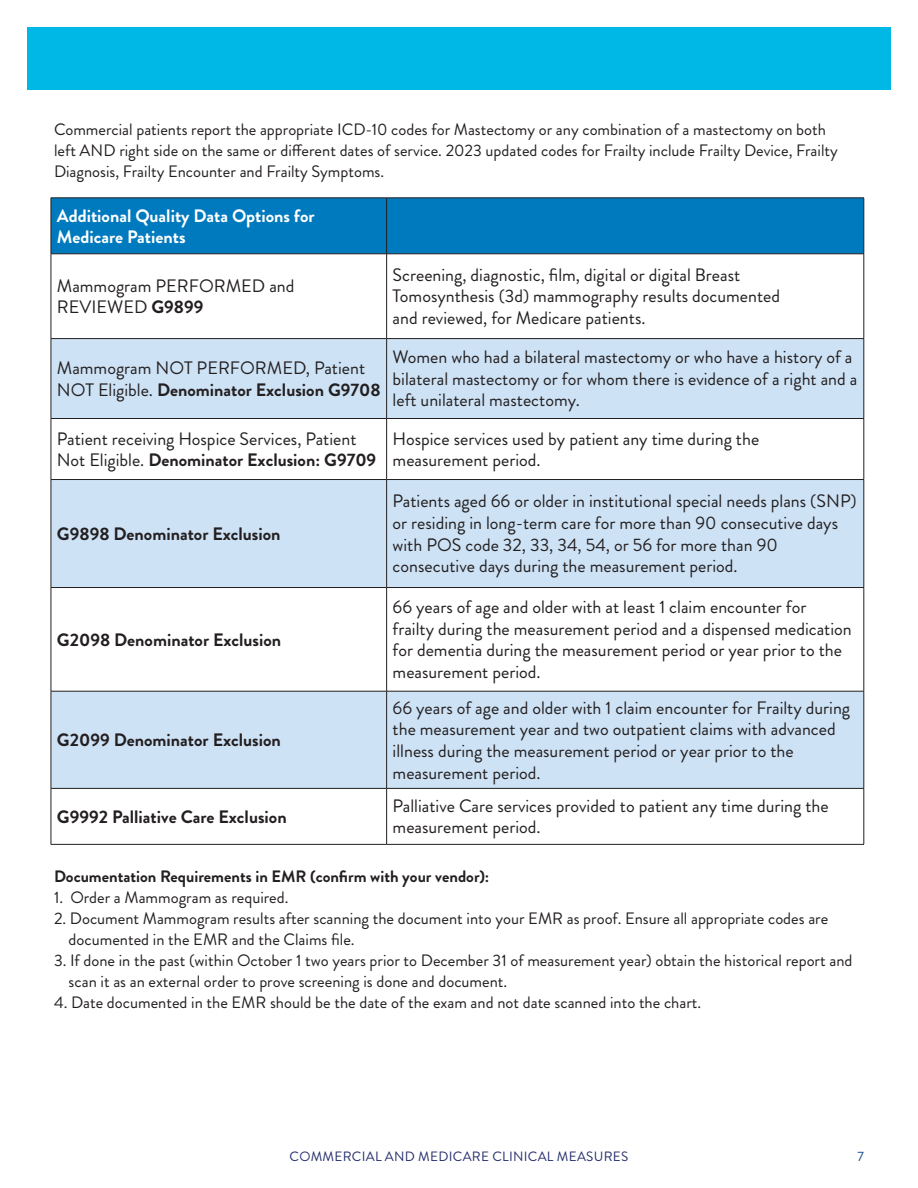
<style>
.page{position:relative;width:918px;height:1188px;background:#fff}
.page>*{position:absolute;margin:0;border:0;box-sizing:border-box;transform-origin:0 0}
.t1{font:18px/21.6px "Brandon Grotesque";color:#231f20}
.t2{font:700 18px "Brandon Grotesque";color:#231f20}
.t3{font:700 18px "Brandon Grotesque";color:#fff}
.t4{font:16.5px/21px "Brandon Grotesque";color:#231f20}
.t5{font:700 16.5px "Brandon Grotesque";color:#231f20}
.t6{font:13.5px "Brandon Grotesque";letter-spacing:.02em;color:#242d6b}
.t7{font:13.5px "Brandon Grotesque";color:#124992}
.s1{font-weight:700}
</style>
<div class="page">
<div style="left:27px;top:27px;width:864px;height:63px;background:#00b8e5"></div>
<div style="left:52px;top:199px;width:812px;height:55px;background:#007abe"></div>
<svg style="left:52px;top:339px;width:812px;height:449px;fill:#cde2f5"></svg>
<hr style="left:51px;top:198px;width:336px;height:1px;background:#231f20">
<hr style="left:51px;top:198px;width:1px;height:56px;background:#231f20">
<hr style="left:387px;top:198px;width:477px;height:1px;background:#231f20">
<hr style="left:386px;top:198px;width:1px;height:56px;background:#231f20">
<hr style="left:864px;top:198px;width:1px;height:56px;background:#231f20">
<hr style="left:51px;top:254px;width:336px;height:1px;background:#231f20">
<hr style="left:51px;top:254px;width:1px;height:84px;background:#231f20">
<hr style="left:387px;top:254px;width:477px;height:1px;background:#231f20">
<hr style="left:386px;top:254px;width:1px;height:84px;background:#231f20">
<hr style="left:864px;top:254px;width:1px;height:84px;background:#231f20">
<hr style="left:51px;top:338px;width:336px;height:1px;background:#231f20">
<hr style="left:51px;top:339px;width:1px;height:79px;background:#231f20">
<hr style="left:387px;top:338px;width:477px;height:1px;background:#231f20">
<hr style="left:386px;top:339px;width:1px;height:79px;background:#231f20">
<hr style="left:864px;top:339px;width:1px;height:79px;background:#231f20">
<hr style="left:51px;top:418px;width:336px;height:1px;background:#231f20">
<hr style="left:51px;top:419px;width:1px;height:60px;background:#231f20">
<hr style="left:387px;top:418px;width:477px;height:1px;background:#231f20">
<hr style="left:386px;top:419px;width:1px;height:60px;background:#231f20">
<hr style="left:864px;top:419px;width:1px;height:60px;background:#231f20">
<hr style="left:51px;top:588px;width:1px;height:103px;background:#231f20">
<hr style="left:386px;top:588px;width:1px;height:103px;background:#231f20">
<hr style="left:864px;top:588px;width:1px;height:103px;background:#231f20">
<hr style="left:51px;top:691px;width:336px;height:1px;background:#231f20">
<hr style="left:51px;top:691px;width:1px;height:97px;background:#231f20">
<hr style="left:387px;top:691px;width:477px;height:1px;background:#231f20">
<hr style="left:386px;top:691px;width:1px;height:97px;background:#231f20">
<hr style="left:864px;top:691px;width:1px;height:97px;background:#231f20">
<hr style="left:51px;top:788px;width:336px;height:1px;background:#231f20">
<hr style="left:51px;top:789px;width:1px;height:55px;background:#231f20">
<hr style="left:387px;top:788px;width:477px;height:1px;background:#231f20">
<hr style="left:386px;top:789px;width:1px;height:55px;background:#231f20">
<hr style="left:864px;top:789px;width:1px;height:55px;background:#231f20">
<hr style="left:51px;top:844px;width:336px;height:1px;background:#231f20">
<hr style="left:387px;top:844px;width:477px;height:1px;background:#231f20">
<hr style="left:51px;top:479px;width:336px;height:1px;background:#231f20">
<hr style="left:51px;top:480px;width:1px;height:107px;background:#231f20">
<hr style="left:51px;top:587px;width:336px;height:1px;background:#231f20">
<hr style="left:387px;top:479px;width:477px;height:1px;background:#231f20">
<hr style="left:386px;top:480px;width:1px;height:107px;background:#231f20">
<hr style="left:864px;top:480px;width:1px;height:107px;background:#231f20">
<hr style="left:387px;top:587px;width:477px;height:1px;background:#231f20">
<p class="t4" style="left:54px;top:119px;width:785px">Commercial patients report the appropriate ICD-10 codes for Mastectomy or any combination of a mastectomy on both left AND right side on the same or different dates of service. 2023 updated codes for Frailty include Frailty Device, Frailty<br>Diagnosis, Frailty Encounter and Frailty Symptoms.</p>
<p class="t3" style="left:57px;top:203px;width:259px">Additional Quality Data Options for</p>
<p class="t3" style="left:57px;top:224px;width:130px">Medicare Patients</p>
<p class="t1" style="left:57px;top:275px;width:239px">Mammogram PERFORMED and</p>
<p class="t1" style="left:57px;top:297px;width:148px">REVIEWED <span class="s1">G9899</span></p>
<p class="t1" style="left:393px;top:264px;width:349px">Screening, diagnostic, film, digital or digital Breast</p>
<p class="t1" style="left:393px;top:286px;width:389px">Tomosynthesis (3d) mammography results documented</p>
<p class="t1" style="left:393px;top:307px;width:254px">and reviewed, for Medicare patients.</p>
<p class="t1" style="left:57px;top:357px;width:325px">Mammogram NOT PERFORMED, Patient<br>NOT Eligible. <span class="s1">Denominator Exclusion G9708</span></p>
<p class="t1" style="left:393px;top:347px;width:466px">Women who had a bilateral mastectomy or who have a history of a bilateral mastectomy or for whom there is evidence of a right and a left unilateral mastectomy.</p>
<p class="t1" style="left:57px;top:428px;width:321px">Patient receiving Hospice Services, Patient<br>Not Eligible. <span class="s1">Denominator Exclusion: G9709</span></p>
<p class="t1" style="left:393px;top:428px;width:368px">Hospice services used by patient any time during the</p>
<p class="t1" style="left:393px;top:449px;width:149px">measurement period.</p>
<p class="t2" style="left:57px;top:521px;width:225px">G9898 Denominator Exclusion</p>
<p class="t2" style="left:57px;top:627px;width:226px">G2098 Denominator Exclusion</p>
<p class="t2" style="left:57px;top:727px;width:225px">G2099 Denominator Exclusion</p>
<p class="t1" style="left:393px;top:491px;width:466px">Patients aged 66 or older in institutional special needs plans (SNP) or residing in long-term care for more than 90 consecutive days with POS code 32, 33, 34, 54, or 56 for more than 90</p>
<p class="t1" style="left:393px;top:555px;width:347px">consecutive days during the measurement period.</p>
<p class="t1" style="left:393px;top:597px;width:415px">66 years of age and older with at least 1 claim encounter for</p>
<p class="t1" style="left:393px;top:618px;width:461px">frailty during the measurement period and a dispensed medication for dementia during the measurement period or year prior to the measurement period.</p>
<p class="t1" style="left:393px;top:697px;width:459px">66 years of age and older with 1 claim encounter for Frailty during the measurement year and two outpatient claims with advanced illness during the measurement period or year prior to the</p>
<p class="t1" style="left:393px;top:762px;width:149px">measurement period.</p>
<p class="t2" style="left:57px;top:804px;width:231px">G9992 Palliative Care Exclusion</p>
<p class="t1" style="left:393px;top:795px;width:438px">Palliative Care services provided to patient any time during the measurement period.</p>
<p class="t5" style="left:54px;top:865px;width:437px">Documentation Requirements in EMR (confirm with your vendor):</p>
<p class="t4" style="left:54px;top:887px;width:236px">1. Order a Mammogram as required.</p>
<p class="t4" style="left:54px;top:908px;width:776px">2. Document Mammogram results after scanning the document into your EMR as proof. Ensure all appropriate codes are</p>
<p class="t4" style="left:69px;top:929px;width:287px">documented in the EMR and the Claims file.</p>
<p class="t4" style="left:54px;top:950px;width:800px">3. If done in the past (within October 1 two years prior to December 31 of measurement year) obtain the historical report and</p>
<p class="t4" style="left:69px;top:971px;width:440px">scan it as an external order to prove screening is done and document.</p>
<p class="t4" style="left:54px;top:992px;width:649px">4. Date documented in the EMR should be the date of the exam and not date scanned into the chart.</p>
<p class="t6" style="left:290px;top:1147px;width:340px">COMMERCIAL AND MEDICARE CLINICAL MEASURES</p>
<p class="t7" style="left:858px;top:1147px;width:8px">7</p>
</div>
